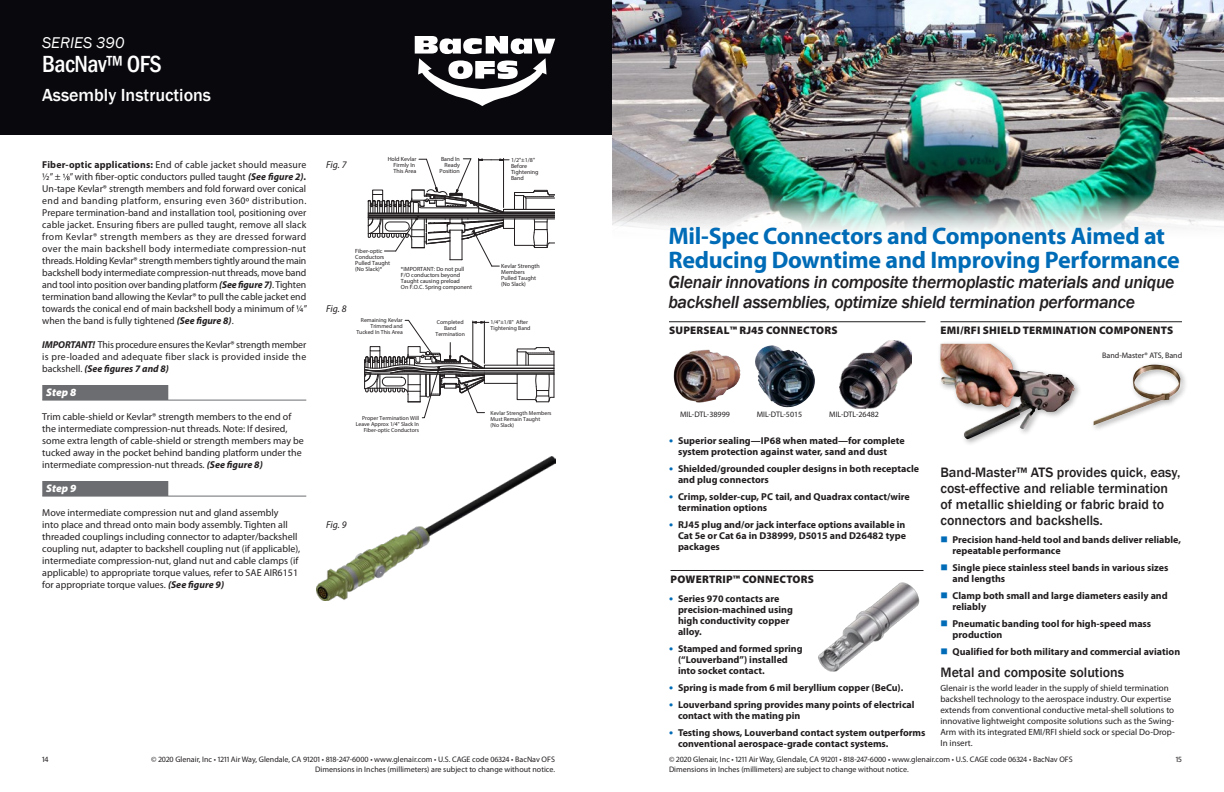
<style>
.page{position:relative;width:1224px;height:792px;background:#fff}
.page>*{position:absolute;margin:0;border:0;box-sizing:border-box;transform-origin:0 0}
.QC_Splash_blue_H{font:700 24px/24px "Myriad Pro";letter-spacing:-.01em;color:#006bb6}
.gray_h_lg{font:500 condensed 24px "Franklin Gothic";letter-spacing:-.02em;color:#fff}
.QC_Splash_blue_H-2{font:italic 500 18px/20px "Franklin Gothic";letter-spacing:-.02em;color:#231f20}
.gray_h_prod{font:500 18px "Franklin Gothic";color:#fff}
.gray_h_sm_i{font:italic 16px "Franklin Gothic";color:#fff}
.splash_hb_small{font:500 14px/16px "Franklin Gothic";color:#231f20}
.head_w__ra{font:900 11px "Myriad Pro";letter-spacing:.02em;color:#231f20}
.step_inst_double_col{font:italic 900 11px "Myriad Pro";color:#fff}
.t1{font:700 10px/11px "Myriad Pro";color:#231f20}
.body_text{font:10px/12px "Myriad Pro";letter-spacing:.01em;color:#231f20;text-align:justify}
.list_level_1{font:10px/12px "Myriad Pro";color:#231f20}
.body_text-2{font:italic 10px "Myriad Pro";letter-spacing:-.01em;color:#231f20}
.cap_left{font:9px/11px "Myriad Pro";color:#231f20}
.HTO_description{font:8px/10px "Myriad Pro";color:#231f20}
.t2{font:6px/6px "Myriad Pro";color:#231f20}
.t3{font:5.8px/6px "Myriad Pro";color:#231f20;text-align:right}
.s1{font-weight:700}
.s2{font-weight:700;font-style:italic}
.s3{font-size:12px;color:#006bb6}
</style>
<div class="page">
<div style="left:0;top:0;width:612px;height:135px;background:#08080d"></div>
<img style="left:316px;top:456px;width:239px;height:145px">
<img style="left:612px;top:0;width:612px;height:232px">
<hr style="left:669px;top:321px;width:257px;height:1px;background:#231f20">
<hr style="left:670px;top:570px;width:254px;height:1px;background:#231f20">
<hr style="left:941px;top:321px;width:241px;height:1px;background:#231f20">
<div style="left:937px;top:340px;width:145px;height:106px;background:#231f20;opacity:.35"></div>
<img style="left:941px;top:344px;width:134px;height:95px">
<div style="left:1091px;top:361px;width:97px;height:71px;background:#231f20;opacity:.35"></div>
<img style="left:1094px;top:365px;width:86px;height:60px">
<img style="left:674px;top:349px;width:67px;height:54px">
<img style="left:755px;top:345px;width:60px;height:63px">
<img style="left:839px;top:340px;width:72px;height:69px">
<img style="left:818px;top:570px;width:106px;height:102px">
<svg style="left:415px;top:36px;width:140px;height:70px"></svg>
<div style="left:42px;top:385px;width:126px;height:15px;background:#6c6d70"></div>
<hr style="left:42px;top:400px;width:264px;height:1px;background:#6c6d70">
<div style="left:42px;top:481px;width:126px;height:15px;background:#6c6d70"></div>
<hr style="left:42px;top:496px;width:264px;height:1px;background:#6c6d70">
<svg style="left:63px;top:174px;width:7px;height:6px"></svg>
<svg style="left:368px;top:158px;width:187px;height:109px"></svg>
<svg style="left:364px;top:320px;width:191px;height:98px"></svg>
<p class="gray_h_sm_i" style="left:42px;top:32px;width:84px">SERIES 390</p>
<p class="gray_h_lg" style="left:42px;top:48px;width:121px">BacNav™ OFS</p>
<p class="gray_h_prod" style="left:42px;top:84px;width:171px">Assembly Instructions</p>
<p class="body_text" style="left:42px;top:158px;width:266px"><span class="s1">Fiber-optic applications:</span> End of cable jacket should measure ½” ± ” with fiber-optic conductors pulled taught <span class="s2">(See figure 2).<br></span>Un-tape Kevlar® strength members and fold forward over conical end and banding platform, ensuring even 360º distribution.<br>Prepare termination-band and installation tool, positioning over cable jacket. Ensuring fibers are pulled taught, remove all slack from Kevlar® strength members as they are dressed forward over the main backshell body intermediate compression-nut threads. Holding Kevlar® strength members tightly around the main backshell body intermediate compression-nut threads, move band and tool into position over banding platform <span class="s2">(See figure 7)</span>. Tighten termination band allowing the Kevlar® to pull the cable jacket end towards the conical end of main backshell body a minimum of ¼” when the band is fully tightened <span class="s2">(See figure 8)</span>.</p>
<p class="body_text" style="left:42px;top:338px;width:266px"><span class="s2">IMPORTANT!</span> This procedure ensures the Kevlar® strength member is pre-loaded and adequate fiber slack is provided inside the backshell. <span class="s2">(See figures 7 and 8)</span></p>
<p class="step_inst_double_col" style="left:46px;top:386px;width:32px">Step 8</p>
<p class="list_level_1" style="left:42px;top:410px;width:263px">Trim cable-shield or Kevlar® strength members to the end of the intermediate compression-nut threads. Note: If desired, some extra length of cable-shield or strength members may be tucked away in the pocket behind banding platform under the intermediate compression-nut threads. <span class="s2">(See figure 8)</span></p>
<p class="step_inst_double_col" style="left:46px;top:482px;width:32px">Step 9</p>
<p class="list_level_1" style="left:42px;top:506px;width:260px">Move intermediate compression nut and gland assembly<br>into place and thread onto main body assembly. Tighten all threaded couplings including connector to adapter/backshell coupling nut, adapter to backshell coupling nut (if applicable), intermediate compression-nut, gland nut and cable clamps (if applicable) to appropriate torque values, refer to SAE AIR6151 for appropriate torque values. <span class="s2">(See figure 9)</span></p>
<p class="body_text-2" style="left:326px;top:158px;width:22px">Fig. 7</p>
<p class="t2" style="left:393px;top:156px;width:24px;text-indent:-6px">Hold Kevlar<br>Firmly In<br>This Area</p>
<p class="t2" style="left:440px;top:156px;width:22px;text-align:right">Band In<br>Ready<br>Position</p>
<p class="t2" style="left:511px;top:157px;width:29px">1/2"±1/8"<br>Before<br>Tightening<br>Band</p>
<p class="body_text-2" style="left:326px;top:302px;width:22px">Fig. 8</p>
<p class="t2" style="left:355px;top:248px;width:36px">Fiber-optic<br>Conductors<br>Pulled Taught (No Slack)*</p>
<p class="t2" style="left:401px;top:266px;width:73px">*IMPORTANT: Do not pull<br>F/O conductors beyond<br>Taught causing preload<br>On F.O.C. Spring component</p>
<p class="t2" style="left:501px;top:263px;width:40px">Kevlar Strength<br>Members<br>Pulled Taught (No Slack)</p>
<p class="t3" style="left:356px;top:317px;width:48px">Remaining Kevlar<br>Trimmed and<br>Tucked In This Area</p>
<p class="t3" style="left:436px;top:319px;width:31px;text-align:center">Completed<br>Band<br>Termination</p>
<p class="t3" style="left:491px;top:319px;width:41px;text-align:left">1/4"±1/8" After<br>Tightening Band</p>
<p class="QC_Splash_blue_H" style="left:668px;top:223px;width:513px">Mil-Spec Connectors and Components Aimed at<br>Reducing Downtime and Improving Performance</p>
<p class="QC_Splash_blue_H-2" style="left:668px;top:272px;width:508px">Glenair innovations in composite thermoplastic materials and unique backshell assemblies, optimize shield termination performance</p>
<p class="head_w__ra" style="left:669px;top:324px;width:170px">SUPERSEAL™ RJ45 CONNECTORS</p>
<p class="head_w__ra" style="left:941px;top:324px;width:234px">EMI/RFI SHIELD TERMINATION COMPONENTS</p>
<p class="HTO_description" style="left:1102px;top:350px;width:82px">Band-Master® ATS, Band</p>
<p class="body_text-2" style="left:326px;top:518px;width:22px">Fig. 9</p>
<p class="t3" style="left:356px;top:415px;width:65px">Proper Termination Will<br>Leave Approx 1/4" Slack In<br>Fiber-optic Conductors</p>
<p class="t3" style="left:491px;top:410px;width:62px;text-align:left">Kevlar Strength Members<br>Must Remain Taught<br>(No Slack)</p>
<p class="HTO_description" style="left:680px;top:409px;width:51px">MIL-DTL-38999</p>
<p class="HTO_description" style="left:757px;top:409px;width:47px">MIL-DTL-5015</p>
<p class="HTO_description" style="left:829px;top:409px;width:51px">MIL-DTL-26482</p>
<p class="t1" style="left:678px;top:434px;width:228px;text-indent:-9px"><span class="s3">•</span> Superior sealing—IP68 when mated—for complete system protection against water, sand and dust</p>
<p class="t1" style="left:678px;top:462px;width:243px;text-indent:-9px"><span class="s3">•</span> Shielded/grounded coupler designs in both receptacle and plug connectors</p>
<p class="t1" style="left:678px;top:490px;width:233px;text-indent:-9px"><span class="s3">•</span> Crimp, solder-cup, PC tail, and Quadrax contact/wire termination options</p>
<p class="t1" style="left:678px;top:518px;width:229px;text-align:justify;text-indent:-9px"><span class="s3">•</span> RJ45 plug and/or jack interface options available in Cat 5e or Cat 6a in D38999, D5015 and D26482 type packages</p>
<p class="head_w__ra" style="left:671px;top:573px;width:145px">POWERTRIP™ CONNECTORS</p>
<p class="t1" style="left:678px;top:593px;width:116px;text-indent:-9px"><span class="s3">•</span> Series 970 contacts are precision-machined using high conductivity copper alloy.</p>
<p class="t1" style="left:678px;top:643px;width:126px;text-indent:-9px"><span class="s3">•</span> Stamped and formed spring (“Louverband”) installed into socket contact.</p>
<p class="t1" style="left:669px;top:682px;width:236px"><span class="s3">•</span> Spring is made from 6 mil beryllium copper (BeCu).</p>
<p class="t1" style="left:678px;top:699px;width:238px;text-indent:-9px"><span class="s3">•</span> Louverband spring provides many points of electrical contact with the mating pin</p>
<p class="t1" style="left:678px;top:727px;width:249px;text-indent:-9px"><span class="s3">•</span> Testing shows, Louverband contact system outperforms conventional aerospace-grade contact systems.</p>
<p class="splash_hb_small" style="left:941px;top:464px;width:242px">Band-Master™ ATS provides quick, easy, cost-effective and reliable termination of metallic shielding or fabric braid to connectors and backshells.</p>
<p class="t1" style="left:953px;top:534px;width:230px">Precision hand-held tool and bands deliver reliable, repeatable performance</p>
<p class="t1" style="left:953px;top:562px;width:217px">Single piece stainless steel bands in various sizes and lengths</p>
<p class="t1" style="left:953px;top:590px;width:217px">Clamp both small and large diameters easily and reliably</p>
<p class="t1" style="left:953px;top:618px;width:200px">Pneumatic banding tool for high-speed mass production</p>
<p class="t1" style="left:953px;top:646px;width:229px">Qualified for both military and commercial aviation</p>
<p class="splash_hb_small" style="left:941px;top:664px;width:185px">Metal and composite solutions</p>
<p class="cap_left" style="left:941px;top:682px;width:236px">Glenair is the world leader in the supply of shield termination backshell technology to the aerospace industry. Our expertise extends from conventional conductive metal-shell solutions to innovative lightweight composite solutions such as the Swing-Arm with its integrated EMI/RFI shield sock or special Do-Drop-In insert.</p>
<p class="HTO_description" style="left:42px;top:754px;width:8px">14</p>
<p class="HTO_description" style="left:151px;top:754px;width:405px">© 2020 Glenair, Inc • 1211 Air Way, Glendale, CA 91201 • 818-247-6000 • www.glenair.com • U.S. CAGE code 06324 • BacNav OFS</p>
<p class="HTO_description" style="left:1176px;top:754px;width:8px">15</p>
<p class="HTO_description" style="left:315px;top:764px;width:241px">Dimensions in Inches (millimeters) are subject to change without notice.</p>
<p class="HTO_description" style="left:669px;top:754px;width:405px">© 2020 Glenair, Inc • 1211 Air Way, Glendale, CA 91201 • 818-247-6000 • www.glenair.com • U.S. CAGE code 06324 • BacNav OFS<br>Dimensions in Inches (millimeters) are subject to change without notice.</p>
</div>
